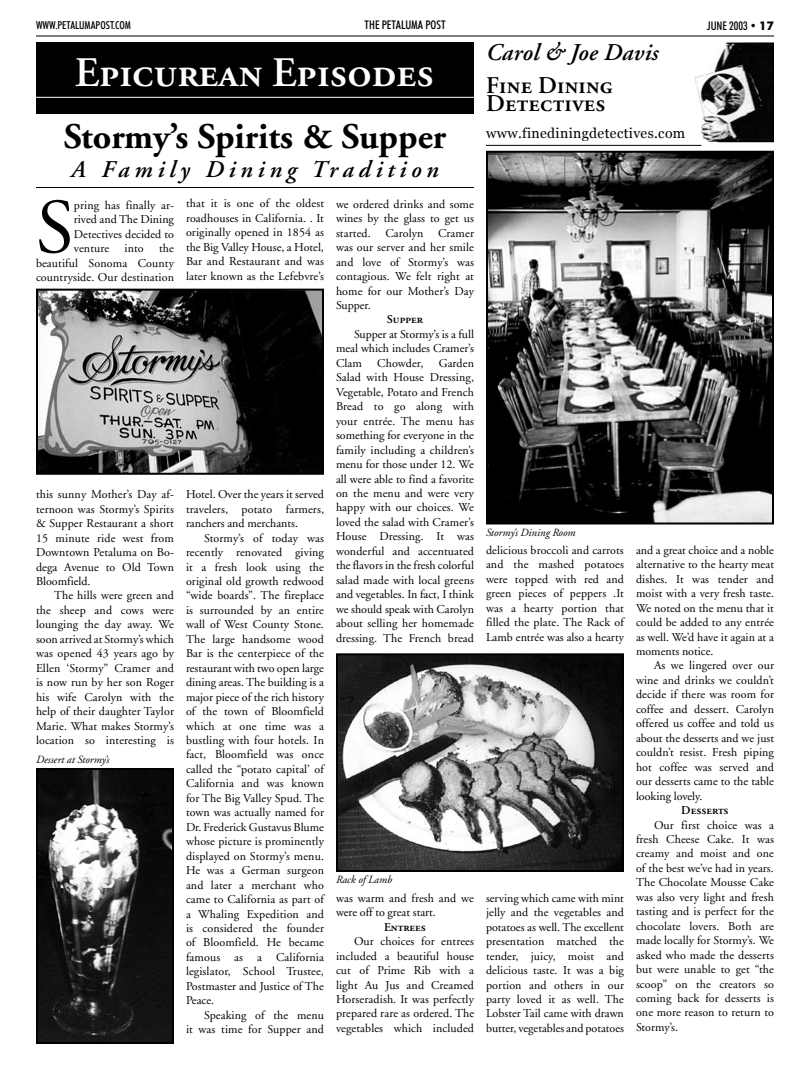
<style>
.page{position:relative;width:810px;height:1080px;background:#fff}
.page>*{position:absolute;margin:0;border:0;box-sizing:border-box;transform-origin:0 0}
.BODY_TEXT_PARAGRAGPH_4{font:77.4px "Adobe Garamond";color:#000}
.t1{font:42px "Adobe Garamond Semibold SC";color:#fff}
.t2{font:700 36px "Adobe Garamond";color:#000}
.t3{font:italic 600 24px "Adobe Garamond";letter-spacing:.2em;color:#000}
.t4{font:24px/18px "Adobe Garamond Semibold SC";letter-spacing:.01em;color:#000}
.t5{font:italic 600 24px "Adobe Garamond";letter-spacing:.01em;color:#000}
.t6{font:14px "Georgia";letter-spacing:.025em;color:#000}
.Body_Text_NEW{font:12px/14.5px "Adobe Garamond";letter-spacing:.01em;color:#000;text-align:justify}
.BODY_TEXT_PARAGRAGPH_4-2{font:12px/14.5px "Adobe Garamond";letter-spacing:.01em;color:#000;text-align:justify}
.t7{font:500 condensed 12px "Futura BT";color:#000}
.Body_Text_NEW-2{font:12px "Adobe Garamond Semibold SC";color:#000}
.Caption_NEW{font:italic 11px "Adobe Garamond";color:#000}
.t8{font:500 condensed 11px "Futura BT";color:#000}
.s1{font-weight:700;font-stretch:normal}
</style>
<div class="page">
<hr style="left:36px;top:36px;width:738px;height:1px;background:#000">
<img style="left:694px;top:42px;width:80px;height:100px">
<hr style="left:486px;top:145px;width:216px;height:1px;background:#000">
<div style="left:36px;top:42px;width:438px;height:72px;background:#000"></div>
<hr style="left:36px;top:187px;width:438px;height:1px;background:#000">
<hr style="left:36px;top:97px;width:438px;height:1px;background:#fff">
<img style="left:39px;top:292px;width:282px;height:180px">
<div style="left:36px;top:289px;width:288px;height:186px;border:2px solid #000"></div>
<img style="left:339px;top:656px;width:282px;height:213px">
<div style="left:336px;top:653px;width:288px;height:219px;border:2px solid #000"></div>
<img style="left:39px;top:771px;width:132px;height:270px">
<div style="left:36px;top:768px;width:138px;height:276px;border:2px solid #000"></div>
<img style="left:489px;top:154px;width:282px;height:367px">
<div style="left:486px;top:151px;width:288px;height:373px;border:2px solid #000"></div>
<p class="t8" style="left:36px;top:18px;width:97px">WWW.PETALUMAPOST.COM</p>
<p class="t7" style="left:365px;top:18px;width:83px">THE PETALUMA POST</p>
<p class="t7" style="left:707px;top:18px;width:68px">JUNE 2003 • <span class="s1">17</span></p>
<p class="t5" style="left:486px;top:39px;width:174px">Carol &amp; Joe Davis</p>
<p class="t4" style="left:486px;top:77px;width:128px">Fine Dining<br>Detectives</p>
<p class="t6" style="left:486px;top:125px;width:201px">www.finediningdetectives.com</p>
<p class="t1" style="left:75px;top:49px;width:361px">Epicurean Episodes</p>
<p class="t2" style="left:64px;top:117px;width:384px">Stormy’s Spirits &amp; Supper</p>
<p class="t3" style="left:71px;top:156px;width:369px">A Family Dining Tradition</p>
<p class="BODY_TEXT_PARAGRAGPH_4" style="left:36px;top:186px;width:39px">S</p>
<p class="BODY_TEXT_PARAGRAGPH_4-2" style="left:74px;top:198px;width:102px">pring has finally ar&shy;rived and The Dining Detectives decided to venture</p>
<p class="BODY_TEXT_PARAGRAGPH_4-2" style="left:36px;top:241px;width:140px;text-indent:123px">the beautiful Sonoma County countryside. Our destination</p>
<p class="BODY_TEXT_PARAGRAGPH_4-2" style="left:125px;top:241px;width:21px">into</p>
<p class="BODY_TEXT_PARAGRAGPH_4-2" style="left:36px;top:487px;width:140px">this sunny Mother’s Day af&shy;ternoon was Stormy’s Spirits &amp; Supper Restaurant a short 15 minute ride west from Downtown Petaluma on Bo&shy;dega Avenue to Old Town Bloomfield.</p>
<p class="Body_Text_NEW" style="left:36px;top:589px;width:140px;text-indent:18px">The hills were green and the sheep and cows were lounging the day away. We soon arrived at Stormy’s which was opened 43 years ago by Ellen ‘Stormy” Cramer and is now run by her son Roger his wife Carolyn with the help of their daughter Taylor Marie. What makes Stormy’s location so interesting is</p>
<p class="Caption_NEW" style="left:36px;top:754px;width:75px">Dessert at Stormy’s</p>
<p class="Body_Text_NEW" style="left:186px;top:197px;width:140px">that it is one of the oldest roadhouses in California. . It originally opened in 1854 as the Big Valley House, a Hotel, Bar and Restaurant and was later known as the Lefebvre’s</p>
<p class="Body_Text_NEW" style="left:186px;top:487px;width:140px">Hotel. Over the years it served travelers, potato farmers, ranchers and merchants.</p>
<p class="Body_Text_NEW" style="left:186px;top:531px;width:140px;text-indent:18px">Stormy’s of today was recently renovated giving it a fresh look using the original old growth redwood “wide boards”. The fireplace is surrounded by an entire wall of West County Stone.<br>The large handsome wood Bar is the centerpiece of the restaurant with two open large dining areas. The building is a major piece of the rich history of the town of Bloomfield which at one time was a bustling with four hotels. In fact, Bloomfield was once called the “potato capital’ of California and was known for The Big Valley Spud. The town was actually named for Dr. Frederick Gustavus Blume whose picture is prominently displayed on Stormy’s menu.<br>He was a German surgeon and later a merchant who came to California as part of a Whaling Expedition and is considered the founder of Bloomfield. He became famous as a California legislator, School Trustee, Postmaster and Justice of The Peace.</p>
<p class="Body_Text_NEW" style="left:186px;top:1008px;width:140px;text-align:right">Speaking of the menu<br>it was time for Supper and</p>
<p class="Body_Text_NEW" style="left:336px;top:197px;width:140px">we ordered drinks and some wines by the glass to get us started. Carolyn Cramer was our server and her smile and love of Stormy’s was contagious. We felt right at home for our Mother’s Day Supper.</p>
<p class="Body_Text_NEW-2" style="left:387px;top:313px;width:38px">Supper</p>
<p class="Body_Text_NEW" style="left:336px;top:327px;width:139px;text-indent:18px">Supper at Stormy’s is a full meal which includes Cramer’s Clam</p>
<p class="Body_Text_NEW" style="left:336px;top:356px;width:140px;text-indent:103px">Garden Salad with House Dressing, Vegetable, Potato and French Bread to go along with your entrée. The menu has something for everyone in the family including a children’s menu for those under 12. We all were able to find a favorite on the menu and were very happy with our choices. We loved the salad with Cramer’s House Dressing. It was wonderful and accentuated the flavors in the fresh colorful salad made with local greens and vegetables. In fact, I think we should speak with Carolyn about selling her homemade dressing. The French bread</p>
<p class="Body_Text_NEW" style="left:377px;top:356px;width:48px">Chowder,</p>
<p class="Caption_NEW" style="left:336px;top:874px;width:58px">Rack of Lamb</p>
<p class="Body_Text_NEW" style="left:336px;top:891px;width:140px">was warm and fresh and we were off to great start.</p>
<p class="Body_Text_NEW-2" style="left:384px;top:920px;width:43px">Entrees</p>
<p class="Body_Text_NEW" style="left:336px;top:934px;width:140px;text-indent:18px">Our choices for entrees included a beautiful house cut of Prime Rib with a light Au Jus and Creamed Horseradish. It was perfectly prepared rare as ordered. The vegetables which included</p>
<p class="Caption_NEW" style="left:486px;top:527px;width:91px">Stormy’s Dining Room</p>
<p class="Body_Text_NEW" style="left:486px;top:543px;width:140px">delicious broccoli and carrots and the mashed potatoes were topped with red and green pieces of peppers .It was a hearty portion that filled the plate. The Rack of Lamb entrée was also a hearty</p>
<p class="Body_Text_NEW" style="left:486px;top:891px;width:140px">serving which came with mint jelly and the vegetables and potatoes as well. The excellent presentation matched the tender, juicy, moist and delicious taste. It was a big portion and others in our party loved it as well. The Lobster Tail came with drawn butter, vegetables and potatoes</p>
<p class="Body_Text_NEW" style="left:636px;top:543px;width:140px">and a great choice and a noble alternative to the hearty meat dishes. It was tender and moist with a very fresh taste.<br>We noted on the menu that it could be added to any entrée as well. We’d have it again at a moments notice.</p>
<p class="Body_Text_NEW" style="left:636px;top:659px;width:140px;text-indent:18px">As we lingered over our wine and drinks we couldn’t decide if there was room for coffee and dessert. Carolyn offered us coffee and told us about the desserts and we just couldn’t resist. Fresh piping hot coffee was served and our desserts came to the table looking lovely.</p>
<p class="Body_Text_NEW-2" style="left:681px;top:804px;width:49px">Desserts</p>
<p class="Body_Text_NEW" style="left:636px;top:818px;width:140px;text-indent:18px">Our first choice was a fresh Cheese Cake. It was creamy and moist and one of the best we’ve had in years.<br>The Chocolate Mousse Cake was also very light and fresh tasting and is perfect for the chocolate lovers. Both are made locally for Stormy’s. We asked who made the desserts but were unable to get “the scoop” on the creators so coming back for desserts is one more reason to return to Stormy’s.</p>
</div>
